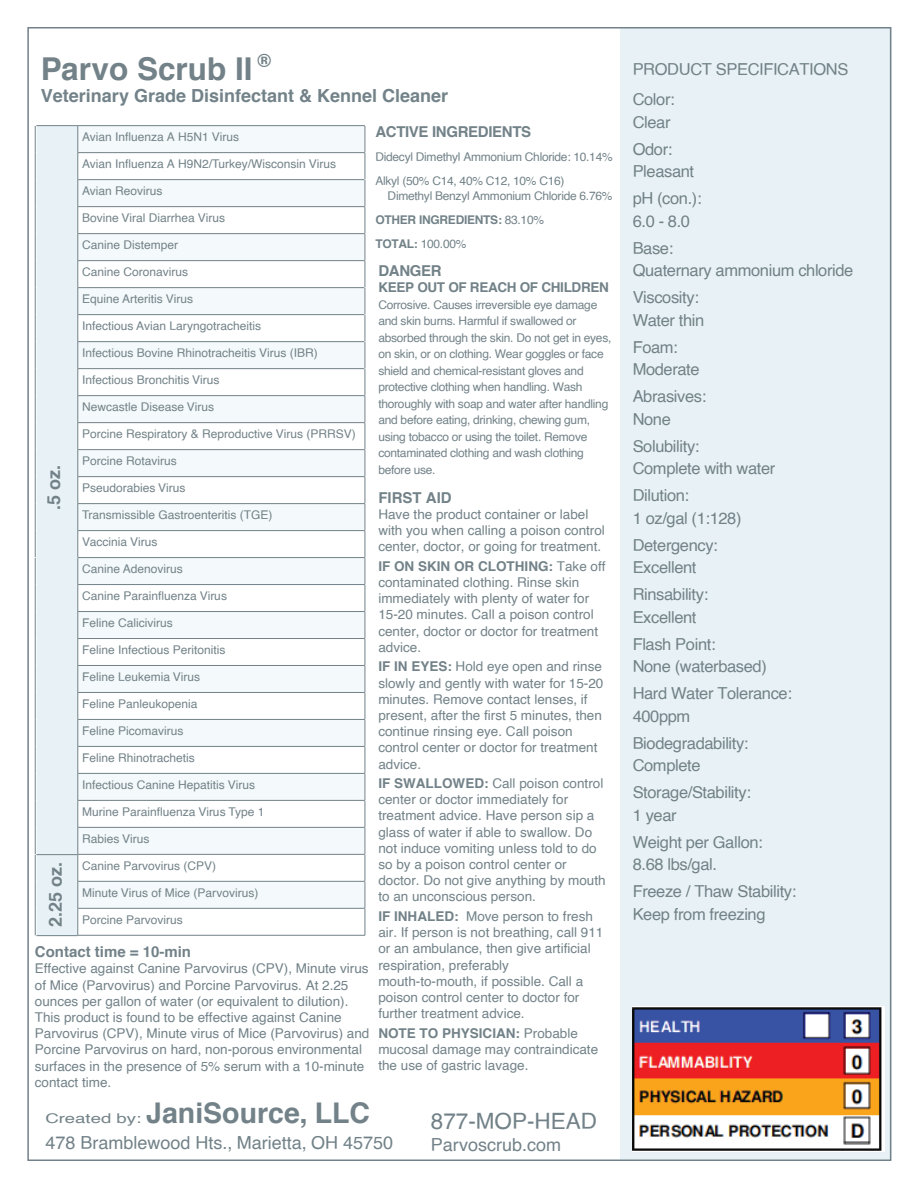
<style>
.page{position:relative;width:918px;height:1188px;background:#fff}
.page>*{position:absolute;margin:0;border:0;box-sizing:border-box;transform-origin:0 0}
.t1{font:700 31.5px "Helvetica";color:#728288}
.t2{font:700 28.5px "Helvetica";color:#728288}
.t3{font:22.5px "Helvetica";color:#728288}
.t4{font:700 18px "Helvetica";color:#728288}
.t5{font:18px "Helvetica";color:#728288}
.t6{font:16.5px/27px "Helvetica";letter-spacing:-.025em;color:#728288}
.t7{font:700 15px "Helvetica";color:#728288}
.t8{font:700 15px "Helvetica";letter-spacing:-.025em;color:#728288}
.t9{font:13.5px/16.2px "Helvetica";color:#728288}
.t10{font:700 13.5px "Helvetica";letter-spacing:-.025em;color:#728288}
.t11{font:12px "Helvetica";color:#728288}
.t12{font:12px/16.5px "Helvetica";letter-spacing:-.025em;color:#728288}
.s1{font-weight:700}
.s2{font-weight:400;font-size:13.5px}
</style>
<div class="page">
<div style="left:620px;top:28px;width:271px;height:1132px;background:#e8f2f6"></div>
<svg style="left:78px;top:126px;width:286px;height:782px;fill:#f4f9fb"></svg>
<hr style="left:78px;top:125px;width:287px;height:1px;background:#728288">
<hr style="left:77px;top:152px;width:288px;height:1px;background:#728288">
<hr style="left:77px;top:179px;width:287px;height:1px;background:#728288">
<hr style="left:77px;top:206px;width:288px;height:1px;background:#728288">
<hr style="left:77px;top:233px;width:288px;height:1px;background:#728288">
<hr style="left:77px;top:260px;width:288px;height:1px;background:#728288">
<hr style="left:77px;top:287px;width:287px;height:1px;background:#728288">
<hr style="left:77px;top:314px;width:287px;height:1px;background:#728288">
<hr style="left:77px;top:341px;width:287px;height:1px;background:#728288">
<hr style="left:77px;top:368px;width:287px;height:1px;background:#728288">
<hr style="left:77px;top:395px;width:288px;height:1px;background:#728288">
<hr style="left:77px;top:422px;width:288px;height:1px;background:#728288">
<hr style="left:77px;top:449px;width:288px;height:1px;background:#728288">
<hr style="left:77px;top:476px;width:288px;height:1px;background:#728288">
<hr style="left:77px;top:503px;width:288px;height:1px;background:#728288">
<hr style="left:77px;top:530px;width:288px;height:1px;background:#728288">
<hr style="left:78px;top:557px;width:287px;height:1px;background:#728288">
<hr style="left:77px;top:584px;width:288px;height:1px;background:#728288">
<hr style="left:77px;top:611px;width:288px;height:1px;background:#728288">
<hr style="left:77px;top:638px;width:288px;height:1px;background:#728288">
<hr style="left:77px;top:665px;width:288px;height:1px;background:#728288">
<hr style="left:77px;top:692px;width:288px;height:1px;background:#728288">
<hr style="left:77px;top:719px;width:288px;height:1px;background:#728288">
<hr style="left:77px;top:746px;width:288px;height:1px;background:#728288">
<hr style="left:77px;top:773px;width:288px;height:1px;background:#728288">
<hr style="left:77px;top:800px;width:288px;height:1px;background:#728288">
<hr style="left:77px;top:827px;width:288px;height:1px;background:#728288">
<hr style="left:78px;top:854px;width:287px;height:1px;background:#728288">
<hr style="left:77px;top:881px;width:288px;height:1px;background:#728288">
<hr style="left:77px;top:908px;width:288px;height:1px;background:#728288">
<svg style="left:365px;top:126px;width:1px;height:809px"></svg>
<hr style="left:78px;top:935px;width:287px;height:1px;background:#728288">
<hr style="left:36px;top:125px;width:42px;height:1px;background:#728288">
<svg style="left:35px;top:126px;width:43px;height:810px;background:#e4eef2"></svg>
<img style="left:633px;top:1006px;width:252px;height:146px">
<h1 class="t1" style="left:41px;top:44px;width:231px">Parvo Scrub II <sup>®</sup></h1>
<h3 class="t4" style="left:41px;top:81px;width:409px">Veterinary Grade Disinfectant &amp; Kennel Cleaner</h3>
<p class="t8" style="left:375px;top:119px;width:157px">ACTIVE INGREDIENTS</p>
<p class="t12" style="left:375px;top:145px;width:239px;line-height:24px">Didecyl Dimethyl Ammonium Chloride: 10.14%<br>Alkyl (50% C14, 40% C12, 10% C16)</p>
<p class="t12" style="left:375px;top:184px;width:239px;line-height:24px;text-indent:12px">Dimethyl Benzyl Ammonium Chloride 6.76%<br><span class="s1">OTHER INGREDIENTS:</span> 83.10%<br><span class="s1">TOTAL:</span> 100.00%</p>
<p class="t8" style="left:378px;top:259px;width:65px">DANGER</p>
<p class="t10" style="left:378px;top:277px;width:232px">KEEP OUT OF REACH OF CHILDREN</p>
<p class="t12" style="left:378px;top:297px;width:235px">Corrosive. Causes irreversible eye damage and skin burns. Harmful if swallowed or absorbed through the skin. Do not get in eyes, on skin, or on clothing. Wear goggles or face shield and chemical-resistant gloves and protective clothing when handling. Wash thoroughly with soap and water after handling and before eating, drinking, chewing gum, using tobacco or using the toilet. Remove contaminated clothing and wash clothing before use.</p>
<p class="t7" style="left:378px;top:485px;width:75px">FIRST AID</p>
<p class="t9" style="left:378px;top:507px;width:228px">Have the product container or label with you when calling a poison control center, doctor, or going for treatment.</p>
<p class="t9" style="left:378px;top:558px;width:229px"><span class="s1">IF ON SKIN OR CLOTHING:</span> Take off contaminated clothing. Rinse skin immediately with plenty of water for<br>15-20 minutes. Call a poison control center, doctor or doctor for treatment advice.</p>
<p class="t9" style="left:378px;top:659px;width:227px"><span class="s1">IF IN EYES:</span> Hold eye open and rinse slowly and gently with water for 15-20 minutes. Remove contact lenses, if present, after the first 5 minutes, then continue rinsing eye. Call poison control center or doctor for treatment advice.</p>
<p class="t9" style="left:378px;top:776px;width:229px"><span class="s1">IF SWALLOWED:</span> Call poison control center or doctor immediately for treatment advice. Have person sip a glass of water if able to swallow. Do not induce vomiting unless told to do so by a poison control center or doctor. Do not give anything by mouth to an unconscious person.</p>
<p class="t9" style="left:378px;top:909px;width:227px"><span class="s1">IF INHALED:</span> Move person to fresh air. If person is not breathing, call 911 or an ambulance, then give artificial respiration, preferably mouth-to-mouth, if possible. Call a poison control center to doctor for further treatment advice.</p>
<p class="t9" style="left:378px;top:1025px;width:221px"><span class="s1">NOTE TO PHYSICIAN:</span> Probable mucosal damage may contraindicate the use of gastric lavage.</p>
<p class="t11" style="left:82px;top:127px;width:159px">Avian Influenza A H5N1 Virus</p>
<p class="t11" style="left:82px;top:154px;width:256px">Avian Influenza A H9N2/Turkey/Wisconsin Virus</p>
<p class="t11" style="left:82px;top:181px;width:82px">Avian Reovirus</p>
<p class="t11" style="left:82px;top:208px;width:145px">Bovine Viral Diarrhea Virus</p>
<p class="t11" style="left:82px;top:235px;width:98px">Canine Distemper</p>
<p class="t11" style="left:82px;top:262px;width:108px">Canine Coronavirus</p>
<p class="t11" style="left:82px;top:289px;width:113px">Equine Arteritis Virus</p>
<p class="t11" style="left:82px;top:316px;width:181px">Infectious Avian Laryngotracheitis</p>
<p class="t11" style="left:82px;top:343px;width:237px">Infectious Bovine Rhinotracheitis Virus (IBR)</p>
<p class="t11" style="left:82px;top:370px;width:139px">Infectious Bronchitis Virus</p>
<p class="t11" style="left:82px;top:397px;width:134px">Newcastle Disease Virus</p>
<p class="t11" style="left:82px;top:424px;width:275px">Porcine Respiratory &amp; Reproductive Virus (PRRSV)</p>
<p class="t11" style="left:82px;top:451px;width:96px">Porcine Rotavirus</p>
<p class="t11" style="left:82px;top:478px;width:105px">Pseudorabies Virus</p>
<p class="t11" style="left:82px;top:505px;width:192px">Transmissible Gastroenteritis (TGE)</p>
<p class="t11" style="left:82px;top:532px;width:77px">Vaccinia Virus</p>
<h3 class="t4" style="left:39px;top:510px;width:47px;rotate:-90deg">.5 oz.</h3>
<p class="t11" style="left:82px;top:559px;width:102px">Canine Adenovirus</p>
<p class="t11" style="left:82px;top:586px;width:146px">Canine Parainfluenza Virus</p>
<p class="t11" style="left:82px;top:613px;width:92px">Feline Calicivirus</p>
<p class="t11" style="left:82px;top:640px;width:145px">Feline Infectious Peritonitis</p>
<p class="t11" style="left:82px;top:667px;width:120px">Feline Leukemia Virus</p>
<p class="t11" style="left:82px;top:694px;width:117px">Feline Panleukopenia</p>
<p class="t11" style="left:82px;top:721px;width:103px">Feline Picomavirus</p>
<p class="t11" style="left:82px;top:748px;width:114px">Feline Rhinotrachetis</p>
<p class="t11" style="left:82px;top:775px;width:174px">Infectious Canine Hepatitis Virus</p>
<p class="t11" style="left:82px;top:802px;width:184px">Murine Parainfluenza Virus Type 1</p>
<p class="t11" style="left:82px;top:829px;width:69px">Rabies Virus</p>
<p class="t11" style="left:82px;top:856px;width:136px">Canine Parvovirus (CPV)</p>
<p class="t11" style="left:82px;top:883px;width:178px">Minute Virus of Mice (Parvovirus)</p>
<p class="t11" style="left:82px;top:910px;width:102px">Porcine Parvovirus</p>
<h3 class="t4" style="left:41px;top:927px;width:67px;rotate:-90deg">2.25 oz.</h3>
<p class="t7" style="left:35px;top:940px;width:158px">Contact time = 10-min</p>
<p class="t9" style="left:35px;top:961px;width:336px">Effective against Canine Parvovirus (CPV), Minute virus of Mice (Parvovirus) and Porcine Parvovirus. At 2.25 ounces per gallon of water (or equivalent to dilution).<br>This product is found to be effective against Canine Parvovirus (CPV), Minute virus of Mice (Parvovirus) and Porcine Parvovirus on hard, non-porous environmental surfaces in the presence of 5% serum with a 10-minute contact time.</p>
<h2 class="t2" style="left:45px;top:1090px;width:326px"><span class="s2">Created by:</span> JaniSource, LLC</h2>
<h3 class="t5" style="left:45px;top:1129px;width:349px">478 Bramblewood Hts., Marietta, OH 45750</h3>
<h3 class="t3" style="left:431px;top:1104px;width:168px">877-MOP-HEAD</h3>
<h3 class="t5" style="left:431px;top:1131px;width:132px">Parvoscrub.com</h3>
<p class="t6" style="left:633px;top:55px;width:217px;line-height:30px">PRODUCT SPECIFICATIONS<br>Color:</p>
<p class="t6" style="left:633px;top:109px;width:41px">Clear<br>Odor:</p>
<p class="t6" style="left:633px;top:158px;width:71px">Pleasant pH (con.):</p>
<p class="t6" style="left:633px;top:208px;width:59px">6.0 - 8.0<br>Base:</p>
<p class="t6" style="left:633px;top:257px;width:222px">Quaternary ammonium chloride<br>Viscosity:</p>
<p class="t6" style="left:633px;top:307px;width:73px">Water thin<br>Foam:</p>
<p class="t6" style="left:633px;top:356px;width:75px">Moderate<br>Abrasives:</p>
<p class="t6" style="left:633px;top:406px;width:68px">None<br>Solubility:</p>
<p class="t6" style="left:633px;top:455px;width:144px">Complete with water<br>Dilution:</p>
<p class="t6" style="left:633px;top:505px;width:110px">1 oz/gal (1:128)<br>Detergency:</p>
<p class="t6" style="left:633px;top:554px;width:77px">Excellent<br>Rinsability:</p>
<p class="t6" style="left:633px;top:604px;width:84px">Excellent<br>Flash Point:</p>
<p class="t6" style="left:633px;top:653px;width:161px">None (waterbased)<br>Hard Water Tolerance:</p>
<p class="t6" style="left:633px;top:703px;width:117px">400ppm<br>Biodegradability:</p>
<p class="t6" style="left:633px;top:752px;width:120px">Complete<br>Storage/Stability:</p>
<p class="t6" style="left:633px;top:802px;width:132px">1 year<br>Weight per Gallon:</p>
<p class="t6" style="left:633px;top:851px;width:165px">8.68 lbs/gal.<br>Freeze / Thaw Stability:</p>
<p class="t6" style="left:633px;top:901px;width:134px">Keep from freezing</p>
</div>
